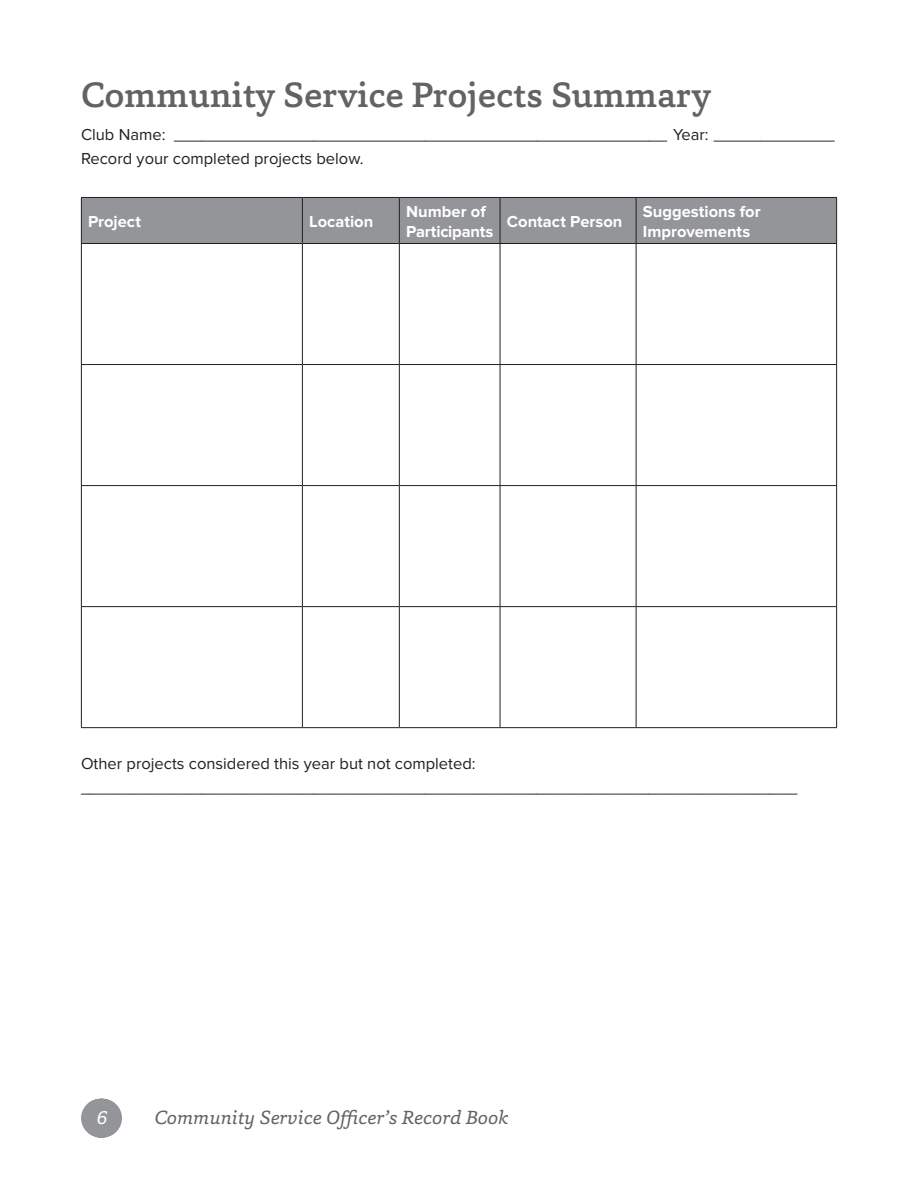
<style>
.page{position:relative;width:918px;height:1188px;background:#fff}
.page>*{position:absolute;margin:0;border:0;box-sizing:border-box;transform-origin:0 0}
.t1{font:500 36px "Capita";color:#636366}
.t2{font:italic 19.5px "Capita";color:#636366}
.t3{font:italic 19.5px "Capita";color:#fff}
.body{font:16.5px "Proxima Nova";color:#231f20}
.Table_Heads_left{font:700 16.5px/19.5px "Proxima Nova";color:#fff}
</style>
<div class="page">
<svg style="left:101px;top:1099px;width:1px;height:39px"></svg>
<hr style="left:100px;top:1099px;width:1px;height:39px;background:#939598">
<hr style="left:102px;top:1099px;width:1px;height:39px;background:#939598">
<div style="left:82px;top:198px;width:754px;height:45px;background:#939598"></div>
<hr style="left:81px;top:198px;width:1px;height:45px;background:#231f20">
<hr style="left:81px;top:197px;width:221px;height:1px;background:#231f20">
<hr style="left:302px;top:197px;width:97px;height:1px;background:#231f20">
<hr style="left:399px;top:197px;width:101px;height:1px;background:#231f20">
<hr style="left:500px;top:197px;width:136px;height:1px;background:#231f20">
<hr style="left:636px;top:197px;width:201px;height:1px;background:#231f20">
<hr style="left:81px;top:244px;width:1px;height:120px;background:#231f20">
<hr style="left:81px;top:365px;width:1px;height:120px;background:#231f20">
<hr style="left:81px;top:486px;width:1px;height:120px;background:#231f20">
<hr style="left:81px;top:607px;width:1px;height:120px;background:#231f20">
<hr style="left:81px;top:243px;width:221px;height:1px;background:#231f20">
<hr style="left:302px;top:243px;width:97px;height:1px;background:#231f20">
<hr style="left:399px;top:243px;width:101px;height:1px;background:#231f20">
<hr style="left:500px;top:243px;width:136px;height:1px;background:#231f20">
<hr style="left:636px;top:243px;width:201px;height:1px;background:#231f20">
<hr style="left:81px;top:364px;width:221px;height:1px;background:#231f20">
<hr style="left:302px;top:364px;width:97px;height:1px;background:#231f20">
<hr style="left:399px;top:364px;width:101px;height:1px;background:#231f20">
<hr style="left:500px;top:364px;width:136px;height:1px;background:#231f20">
<hr style="left:636px;top:364px;width:201px;height:1px;background:#231f20">
<hr style="left:81px;top:485px;width:221px;height:1px;background:#231f20">
<hr style="left:302px;top:485px;width:97px;height:1px;background:#231f20">
<hr style="left:399px;top:485px;width:101px;height:1px;background:#231f20">
<hr style="left:500px;top:485px;width:136px;height:1px;background:#231f20">
<hr style="left:636px;top:485px;width:201px;height:1px;background:#231f20">
<hr style="left:81px;top:606px;width:221px;height:1px;background:#231f20">
<hr style="left:302px;top:606px;width:97px;height:1px;background:#231f20">
<hr style="left:399px;top:606px;width:101px;height:1px;background:#231f20">
<hr style="left:500px;top:606px;width:136px;height:1px;background:#231f20">
<hr style="left:636px;top:606px;width:201px;height:1px;background:#231f20">
<hr style="left:81px;top:727px;width:221px;height:1px;background:#231f20">
<hr style="left:302px;top:727px;width:97px;height:1px;background:#231f20">
<hr style="left:399px;top:727px;width:101px;height:1px;background:#231f20">
<hr style="left:500px;top:727px;width:136px;height:1px;background:#231f20">
<hr style="left:636px;top:727px;width:201px;height:1px;background:#231f20">
<hr style="left:302px;top:198px;width:1px;height:45px;background:#231f20">
<hr style="left:399px;top:198px;width:1px;height:45px;background:#231f20">
<hr style="left:500px;top:198px;width:1px;height:45px;background:#231f20">
<hr style="left:636px;top:198px;width:1px;height:45px;background:#231f20">
<hr style="left:836px;top:198px;width:1px;height:45px;background:#231f20">
<hr style="left:302px;top:244px;width:1px;height:120px;background:#231f20">
<hr style="left:399px;top:244px;width:1px;height:120px;background:#231f20">
<hr style="left:500px;top:244px;width:1px;height:120px;background:#231f20">
<hr style="left:636px;top:244px;width:1px;height:120px;background:#231f20">
<hr style="left:836px;top:244px;width:1px;height:120px;background:#231f20">
<hr style="left:302px;top:365px;width:1px;height:120px;background:#231f20">
<hr style="left:399px;top:365px;width:1px;height:120px;background:#231f20">
<hr style="left:500px;top:365px;width:1px;height:120px;background:#231f20">
<hr style="left:636px;top:365px;width:1px;height:120px;background:#231f20">
<hr style="left:836px;top:365px;width:1px;height:120px;background:#231f20">
<hr style="left:302px;top:486px;width:1px;height:120px;background:#231f20">
<hr style="left:399px;top:486px;width:1px;height:120px;background:#231f20">
<hr style="left:500px;top:486px;width:1px;height:120px;background:#231f20">
<hr style="left:636px;top:486px;width:1px;height:120px;background:#231f20">
<hr style="left:836px;top:486px;width:1px;height:120px;background:#231f20">
<hr style="left:302px;top:607px;width:1px;height:120px;background:#231f20">
<hr style="left:399px;top:607px;width:1px;height:120px;background:#231f20">
<hr style="left:500px;top:607px;width:1px;height:120px;background:#231f20">
<hr style="left:636px;top:607px;width:1px;height:120px;background:#231f20">
<hr style="left:836px;top:607px;width:1px;height:120px;background:#231f20">
<h2 class="t1" style="left:81px;top:71px;width:632px">Community Service Projects Summary</h2>
<p class="body" style="left:81px;top:125px;width:755px">Club Name: _____________________________________________________ Year: _____________</p>
<p class="body" style="left:81px;top:149px;width:284px">Record your completed projects below.</p>
<p class="Table_Heads_left" style="left:88px;top:212px;width:55px">Project</p>
<p class="Table_Heads_left" style="left:309px;top:212px;width:66px">Location</p>
<p class="Table_Heads_left" style="left:406px;top:202px;width:89px">Number of<br>Participants</p>
<p class="Table_Heads_left" style="left:507px;top:212px;width:117px">Contact Person</p>
<p class="Table_Heads_left" style="left:643px;top:202px;width:119px">Suggestions for<br>Improvements</p>
<p class="body" style="left:81px;top:754px;width:396px">Other projects considered this year but not completed:</p>
<p class="body" style="left:81px;top:778px;width:718px">_____________________________________________________________________________</p>
<p class="t3" style="left:97px;top:1104px;width:12px">6</p>
<p class="t2" style="left:154px;top:1104px;width:355px">Community Service Officer’s Record Book</p>
</div>
